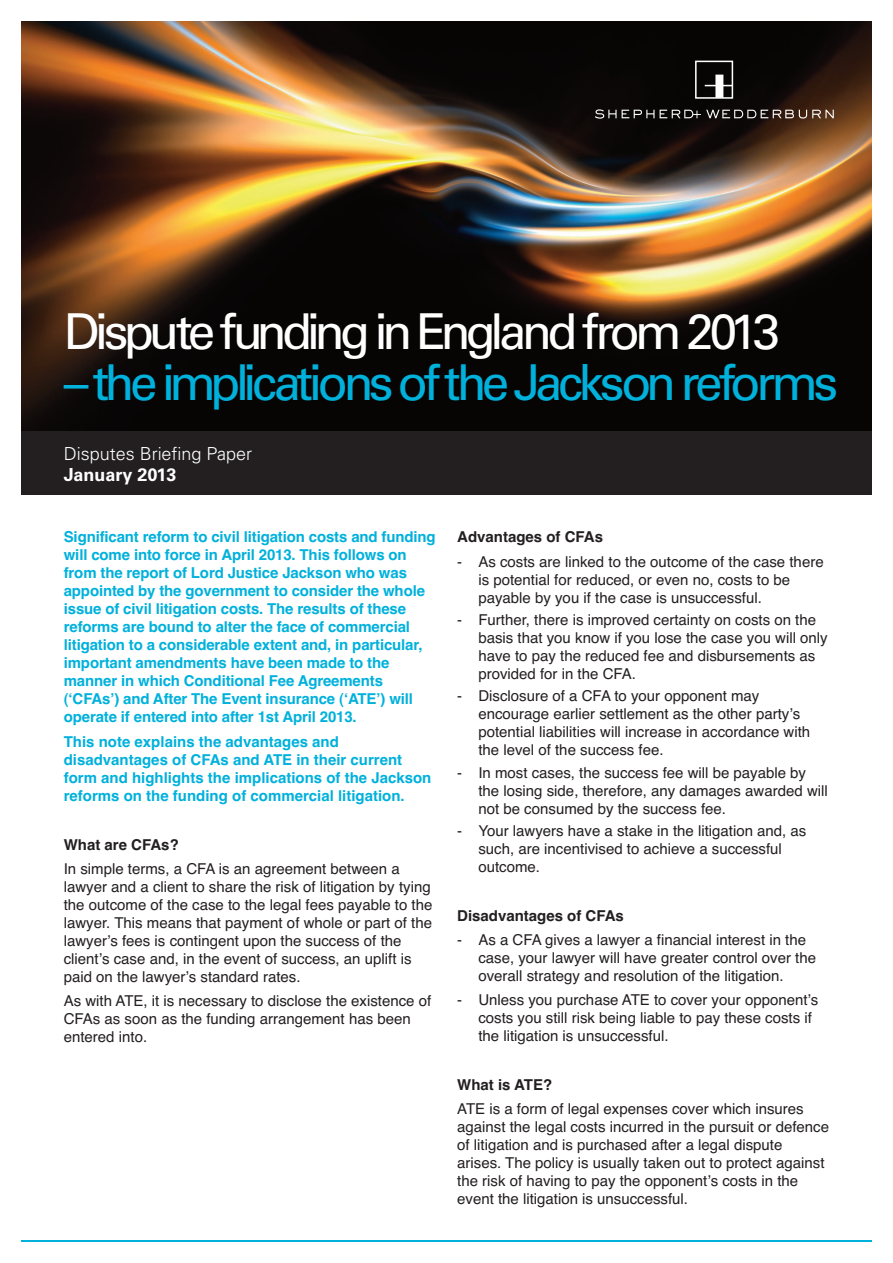
<style>
.page{position:relative;width:893px;height:1263px;background:#fff}
.page>*{position:absolute;margin:0;border:0;box-sizing:border-box;transform-origin:0 0}
.t1{font:49.5px "Univers";letter-spacing:-.095em;color:#00b1dc}
.t2{font:49.5px "Univers";letter-spacing:-.095em;color:#fff}
.t3{font:300 18px "Univers";color:#fff}
.t4{font:700 18px "Univers";color:#fff}
.t5{font:15px/18px "Helvetica";color:#231f20}
.t6{font:700 15px/18px "Helvetica";letter-spacing:-.01em;color:#00b1dc}
.t7{font:700 15px "Helvetica";color:#231f20}
</style>
<div class="page">
<img style="left:21px;top:21px;width:851px;height:410px">
<hr style="left:21px;top:1240px;width:851px;height:2px;background:#00b1dc">
<div style="left:21px;top:432px;width:851px;height:63px;background:#231f20"></div>
<div style="left:715px;top:75px;width:8px;height:23px;background:#fff"></div>
<svg style="left:705px;top:85px;width:25px;height:1px"></svg>
<div style="left:695px;top:61px;width:38px;height:38px;border:2px solid #fff"></div>
<svg style="left:595px;top:109px;width:239px;height:10px;background:#4e4743"></svg>
<h1 class="t2" style="left:64px;top:314px;width:717px">Dispute funding in England from 2013</h1>
<h1 class="t1" style="left:64px;top:365px;width:776px">– the implications of the Jackson reforms</h1>
<p class="t3" style="left:64px;top:447px;width:190px">Disputes Briefing Paper</p>
<p class="t4" style="left:64px;top:468px;width:114px">January 2013</p>
<p class="t6" style="left:64px;top:530px;width:373px">Significant reform to civil litigation costs and funding will come into force in April 2013. This follows on from the report of Lord Justice Jackson who was appointed by the government to consider the whole issue of civil litigation costs. The results of these reforms are bound to alter the face of commercial litigation to a considerable extent and, in particular, important amendments have been made to the manner in which Conditional Fee Agreements (ʻCFAsʼ) and After The Event insurance (ʻATEʼ) will operate if entered into after 1st April 2013.</p>
<p class="t6" style="left:64px;top:734px;width:369px">This note explains the advantages and disadvantages of CFAs and ATE in their current form and highlights the implications of the Jackson reforms on the funding of commercial litigation.</p>
<p class="t7" style="left:64px;top:839px;width:117px">What are CFAs?</p>
<p class="t5" style="left:64px;top:861px;width:370px">In simple terms, a CFA is an agreement between a lawyer and a client to share the risk of litigation by tying the outcome of the case to the legal fees payable to the lawyer. This means that payment of whole or part of the lawyerʼs fees is contingent upon the success of the clientʼs case and, in the event of success, an uplift is paid on the lawyerʼs standard rates.</p>
<p class="t5" style="left:64px;top:993px;width:369px">As with ATE, it is necessary to disclose the existence of<br>CFAs as soon as the funding arrangement has been entered into.</p>
<p class="t7" style="left:457px;top:532px;width:147px">Advantages of CFAs</p>
<p class="t5" style="left:478px;top:554px;width:347px;text-indent:-21px">- As costs are linked to the outcome of the case there is potential for reduced, or even no, costs to be payable by you if the case is unsuccessful.</p>
<p class="t5" style="left:478px;top:612px;width:351px;text-indent:-21px">- Further, there is improved certainty on costs on the basis that you know if you lose the case you will only have to pay the reduced fee and disbursements as provided for in the CFA.</p>
<p class="t5" style="left:478px;top:688px;width:333px;text-indent:-21px">- Disclosure of a CFA to your opponent may encourage earlier settlement as the other partyʼs potential liabilities will increase in accordance with the level of the success fee.</p>
<p class="t5" style="left:478px;top:765px;width:351px;text-indent:-21px">- In most cases, the success fee will be payable by the losing side, therefore, any damages awarded will not be consumed by the success fee.</p>
<p class="t5" style="left:478px;top:823px;width:329px;text-indent:-21px">- Your lawyers have a stake in the litigation and, as such, are incentivised to achieve a successful outcome.</p>
<p class="t7" style="left:457px;top:910px;width:168px">Disadvantages of CFAs</p>
<p class="t5" style="left:478px;top:932px;width:339px;text-indent:-21px">- As a CFA gives a lawyer a financial interest in the case, your lawyer will have greater control over the overall strategy and resolution of the litigation.</p>
<p class="t5" style="left:478px;top:992px;width:341px;text-indent:-21px">- Unless you purchase ATE to cover your opponentʼs costs you still risk being liable to pay these costs if the litigation is unsuccessful.</p>
<p class="t7" style="left:457px;top:1079px;width:97px">What is ATE?</p>
<p class="t5" style="left:457px;top:1102px;width:373px">ATE is a form of legal expenses cover which insures against the legal costs incurred in the pursuit or defence of litigation and is purchased after a legal dispute arises. The policy is usually taken out to protect against the risk of having to pay the opponentʼs costs in the event the litigation is unsuccessful.</p>
</div>
